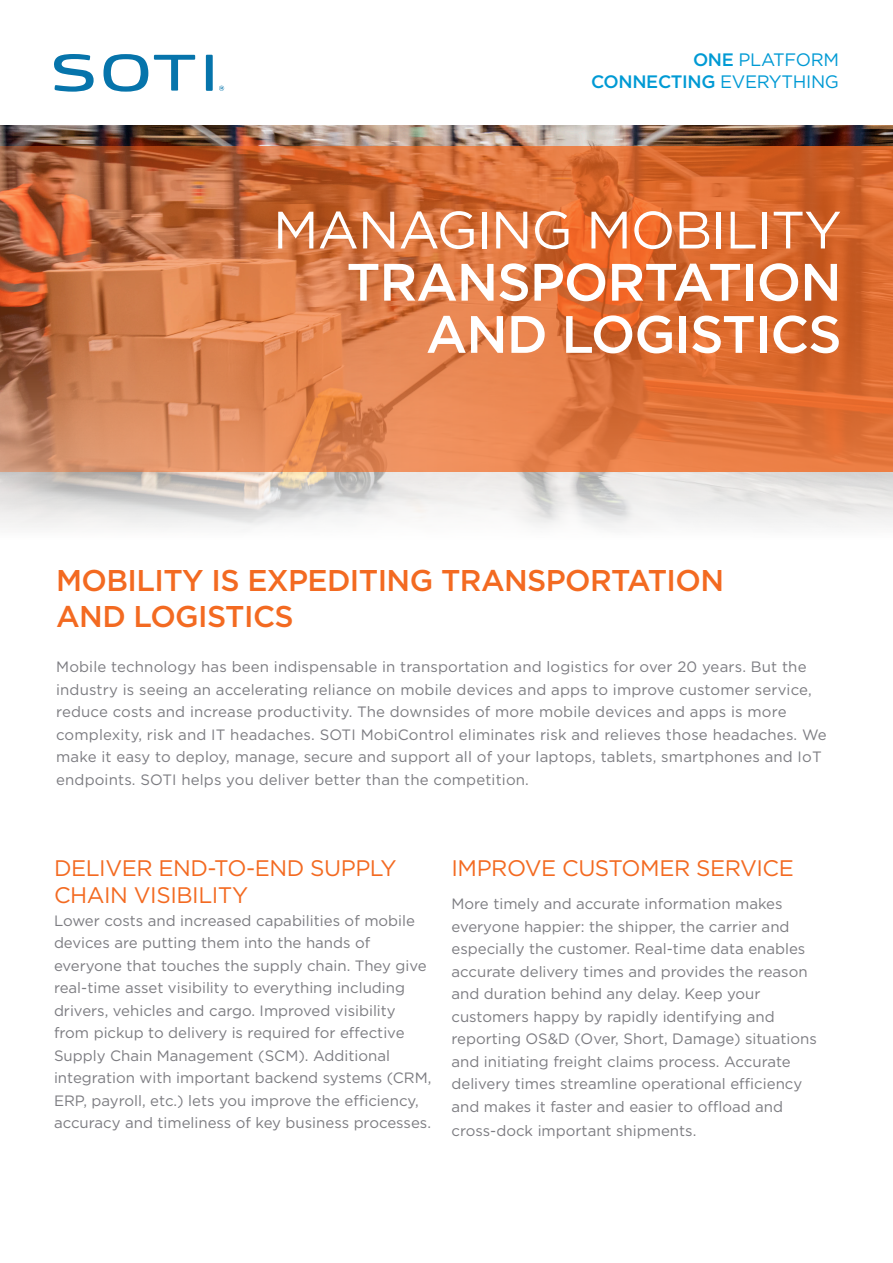
<style>
.page{position:relative;width:893px;height:1263px;background:#fff}
.page>*{position:absolute;margin:0;border:0;box-sizing:border-box;transform-origin:0 0}
.t1{font:500 52.5px/52.2px "Gotham";letter-spacing:-.02em;color:#fff;text-align:right}
.t2{font:500 30px "Gotham";letter-spacing:-.02em;color:#f36a21}
.t3{font:22.5px/27px "Gotham";letter-spacing:-.02em;color:#f36a21}
.t4{font:18px/21.6px "Gotham";letter-spacing:-.02em;color:#009ad4;text-align:right}
.t5{font:15px/22.5px "Gotham";color:#7c7c81}
.s1{font-weight:500}
.s2{font-weight:400}
</style>
<div class="page">
<svg style="left:103px;top:54px;width:45px;height:38px"></svg>
<svg style="left:154px;top:55px;width:41px;height:36px"></svg>
<div style="left:206px;top:55px;width:7px;height:36px;background:#0674ab"></div>
<svg style="left:54px;top:54px;width:40px;height:38px"></svg>
<svg style="left:219px;top:86px;width:5px;height:5px"></svg>
<img style="left:0;top:126px;width:893px;height:404px">
<svg style="left:0;top:146px;width:893px;height:326px;background:#d5733f"></svg>
<p class="t4" style="left:591px;top:49px;width:249px"><span class="s1">ONE</span> PLATFORM<br><span class="s1">CONNECTING</span> EVERYTHING</p>
<p class="t1" style="left:273px;top:203px;width:570px"><span class="s2">MANAGING MOBILITY<br></span>TRANSPORTATION<br>AND LOGISTICS</p>
<p class="t2" style="left:56px;top:561px;width:669px">MOBILITY IS EXPEDITING TRANSPORTATION</p>
<p class="t2" style="left:56px;top:597px;width:239px">AND LOGISTICS</p>
<p class="t5" style="left:56px;top:655px;width:772px">Mobile technology has been indispensable in transportation and logistics for over 20 years. But the industry is seeing an accelerating reliance on mobile devices and apps to improve customer service, reduce costs and increase productivity. The downsides of more mobile devices and apps is more complexity, risk and IT headaches. SOTI MobiControl eliminates risk and relieves those headaches. We make it easy to deploy, manage, secure and support all of your laptops, tablets, smartphones and IoT endpoints. SOTI helps you deliver better than the competition.</p>
<p class="t3" style="left:54px;top:854px;width:344px">DELIVER END-TO-END SUPPLY<br>CHAIN VISIBILITY</p>
<p class="t5" style="left:54px;top:909px;width:379px">Lower costs and increased capabilities of mobile devices are putting them into the hands of everyone that touches the supply chain. They give real-time asset visibility to everything including drivers, vehicles and cargo. Improved visibility from pickup to delivery is required for effective Supply Chain Management (SCM). Additional integration with important backend systems (CRM, ERP, payroll, etc.) lets you improve the efficiency, accuracy and timeliness of key business processes.</p>
<p class="t3" style="left:451px;top:854px;width:344px">IMPROVE CUSTOMER SERVICE</p>
<p class="t5" style="left:451px;top:892px;width:367px">More timely and accurate information makes everyone happier: the shipper, the carrier and especially the customer. Real-time data enables accurate delivery times and provides the reason and duration behind any delay. Keep your customers happy by rapidly identifying and reporting OS&amp;D (Over, Short, Damage) situations and initiating freight claims process. Accurate delivery times streamline operational efficiency and makes it faster and easier to offload and</p>
<p class="t5" style="left:451px;top:1119px;width:246px">cross-dock important shipments.</p>
</div>
